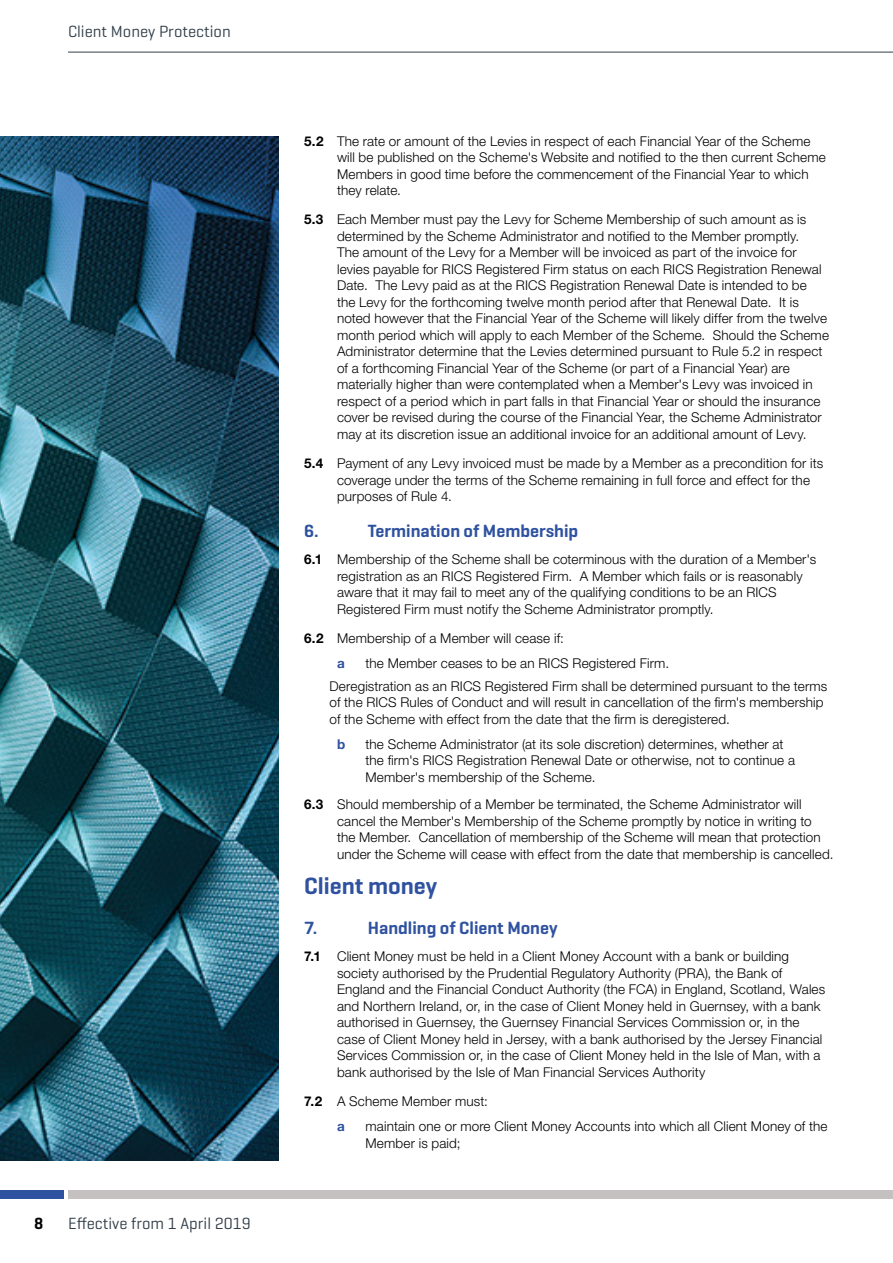
<style>
.page{position:relative;width:893px;height:1263px;background:#fff}
.page>*{position:absolute;margin:0;border:0;box-sizing:border-box;transform-origin:0 0}
.t1{font:600 24px "Geogrotesque";color:#2f52a0}
.t2{font:600 18px "Geogrotesque";color:#2f52a0}
.t3{font:16.5px "Geogrotesque";color:#323e48}
.t4{font:600 16.5px "Geogrotesque";color:#000}
.t5{font:300 13.5px/16.5px "Helvetica Neue LT Std";letter-spacing:.01em;color:#000}
.t6{font:700 13.5px "Helvetica Neue LT Std";color:#2f52a0}
.s1{font-weight:700}
.s2{font-weight:700;color:#2f52a0}
</style>
<div class="page">
<img style="left:0;top:136px;width:279px;height:1025px">
<hr style="left:68px;top:52px;width:825px;height:1px;background:#323e48">
<div style="left:0;top:1191px;width:64px;height:8px;background:#2f52a0"></div>
<div style="left:68px;top:1191px;width:825px;height:8px;background:#c4c1c0"></div>
<p class="t3" style="left:68px;top:21px;width:164px">Client Money Protection</p>
<p class="t4" style="left:34px;top:1213px;width:11px">8</p>
<p class="t3" style="left:68px;top:1213px;width:184px">Effective from 1 April 2019</p>
<p class="t5" style="left:337px;top:132px;width:490px;text-indent:-33px"><span class="s1">5.2</span> The rate or amount of the Levies in respect of each Financial Year of the Scheme will be published on the Scheme's Website and notified to the then current Scheme Members in good time before the commencement of the Financial Year to which they relate.</p>
<p class="t5" style="left:337px;top:211px;width:493px;text-indent:-33px"><span class="s1">5.3</span> Each Member must pay the Levy for Scheme Membership of such amount as is determined by the Scheme Administrator and notified to the Member promptly.<br>The amount of the Levy for a Member will be invoiced as part of the invoice for levies payable for RICS Registered Firm status on each RICS Registration Renewal Date. The Levy paid as at the RICS Registration Renewal Date is intended to be<br>the Levy for the forthcoming twelve month period after that Renewal Date. It is noted however that the Financial Year of the Scheme will likely differ from the twelve month period which will apply to each Member of the Scheme. Should the Scheme Administrator determine that the Levies determined pursuant to Rule 5.2 in respect of a forthcoming Financial Year of the Scheme (or part of a Financial Year) are materially higher than were contemplated when a Member's Levy was invoiced in respect of a period which in part falls in that Financial Year or should the insurance cover be revised during the course of the Financial Year, the Scheme Administrator may at its discretion issue an additional invoice for an additional amount of Levy.</p>
<p class="t5" style="left:337px;top:455px;width:488px;text-indent:-33px"><span class="s1">5.4</span> Payment of any Levy invoiced must be made by a Member as a precondition for its coverage under the terms of the Scheme remaining in full force and effect for the purposes of Rule 4.</p>
<h2 class="t2" style="left:304px;top:520px;width:16px">6.</h2>
<h2 class="t2" style="left:368px;top:520px;width:212px">Termination of Membership</h2>
<p class="t5" style="left:337px;top:551px;width:481px;text-indent:-33px"><span class="s1">6.1</span> Membership of the Scheme shall be coterminous with the duration of a Member's registration as an RICS Registered Firm. A Member which fails or is reasonably aware that it may fail to meet any of the qualifying conditions to be an RICS Registered Firm must notify the Scheme Administrator promptly.</p>
<p class="t5" style="left:337px;top:625px;width:228px;line-height:25px;text-indent:-33px"><span class="s1">6.2</span> Membership of a Member will cease if: <span class="s2">a</span></p>
<p class="t5" style="left:330px;top:651px;width:499px;line-height:23px;text-indent:36px">the Member ceases to be an RICS Registered Firm.<br>Deregistration as an RICS Registered Firm shall be determined pursuant to the terms</p>
<p class="t5" style="left:330px;top:694px;width:495px">of the RICS Rules of Conduct and will result in cancellation of the firm's membership of the Scheme with effect from the date that the firm is deregistered.</p>
<p class="t6" style="left:337px;top:736px;width:10px">b</p>
<p class="t5" style="left:366px;top:736px;width:431px">the Scheme Administrator (at its sole discretion) determines, whether at the firm's RICS Registration Renewal Date or otherwise, not to continue a<br>Member's membership of the Scheme.</p>
<p class="t5" style="left:337px;top:796px;width:498px;text-indent:-33px"><span class="s1">6.3</span> Should membership of a Member be terminated, the Scheme Administrator will cancel the Member's Membership of the Scheme promptly by notice in writing to the Member. Cancellation of membership of the Scheme will mean that protection under the Scheme will cease with effect from the date that membership is cancelled.</p>
<h1 class="t1" style="left:304px;top:871px;width:135px">Client money</h1>
<h2 class="t2" style="left:304px;top:917px;width:15px">7.</h2>
<h2 class="t2" style="left:368px;top:917px;width:191px">Handling of Client Money</h2>
<p class="t5" style="left:337px;top:948px;width:490px;text-indent:-33px"><span class="s1">7.1</span> Client Money must be held in a Client Money Account with a bank or building society authorised by the Prudential Regulatory Authority (PRA), the Bank of England and the Financial Conduct Authority (the FCA) in England, Scotland, Wales and Northern Ireland, or, in the case of Client Money held in Guernsey, with a bank authorised in Guernsey, the Guernsey Financial Services Commission or, in the case of Client Money held in Jersey, with a bank authorised by the Jersey Financial Services Commission or, in the case of Client Money held in the Isle of Man, with a bank authorised by the Isle of Man Financial Services Authority</p>
<p class="t5" style="left:337px;top:1088px;width:152px;line-height:25px;text-indent:-33px"><span class="s1">7.2</span> A Scheme Member must: <span class="s2">a</span></p>
<p class="t5" style="left:366px;top:1118px;width:463px">maintain one or more Client Money Accounts into which all Client Money of the<br>Member is paid;</p>
</div>
